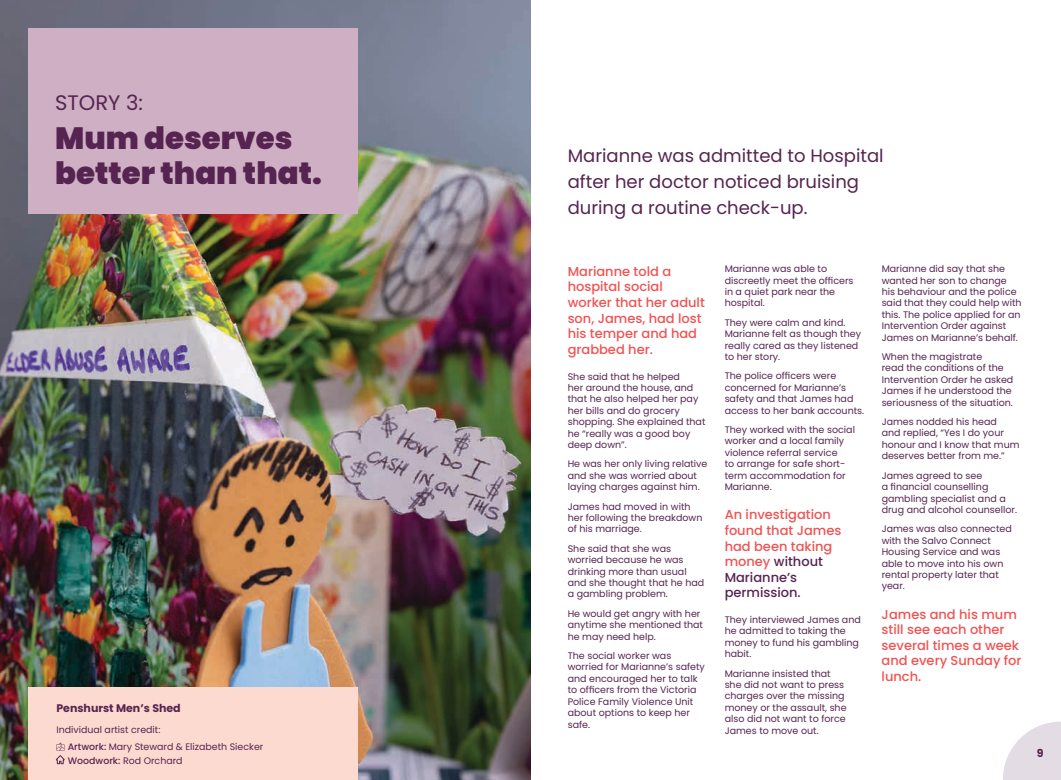
<style>
.page{position:relative;width:1061px;height:780px;background:#fff}
.page>*{position:absolute;margin:0;border:0;box-sizing:border-box;transform-origin:0 0}
.t1{font:900 30.7px/35px "Poppins";color:#562450}
.t2{font:21px "Poppins";color:#562450}
.t3{font:18px/26px "Poppins";color:#562450}
.t4{font:500 13px/15.6px "Poppins";color:#f05353}
.t5{font:700 11px "Poppins";color:#562450}
.t6{font:9.5px/11.4px "Poppins";color:#562450}
.t7{font:9.4px/17px "Poppins";color:#562450}
.s1{font-weight:500}
.s2{color:#562450}
</style>
<div class="page">
<img style="left:0;top:0;width:530px;height:780px">
<div style="left:28px;top:28px;width:329px;height:186px;background:#cfafc4"></div>
<svg style="left:1003px;top:721px;width:57px;height:59px"></svg>
<div style="left:28px;top:687px;width:329px;height:92px;background:#fddad0"></div>
<svg style="left:56px;top:742px;width:8px;height:22px"></svg>
<h2 class="t2" style="left:55px;top:91px;width:89px">STORY 3:</h2>
<h1 class="t1" style="left:55px;top:121px;width:268px">Mum deserves better than that.</h1>
<p class="t5" style="left:56px;top:702px;width:126px">Penshurst Men’s Shed</p>
<p class="t7" style="left:68px;top:721px;width:197px;text-indent:-11px">Individual artist credit:<br><span class="s1">Artwork:</span> Mary Steward &amp; Elizabeth Siecker</p>
<p class="t7" style="left:68px;top:752px;width:116px"><span class="s1">Woodwork:</span> Rod Orchard</p>
<h3 class="t3" style="left:567px;top:143px;width:317px">Marianne was admitted to Hospital after her doctor noticed bruising during a routine check-up.</h3>
<h3 class="t4" style="left:567px;top:263px;width:139px">Marianne told a hospital social worker that her adult son, James, had lost his temper and had grabbed her.</h3>
<p class="t6" style="left:567px;top:370px;width:139px">She said that he helped<br>her around the house, and that he also helped her pay her bills and do grocery shopping. She explained that he “really was a good boy deep down”.</p>
<p class="t6" style="left:567px;top:458px;width:141px">He was her only living relative and she was worried about laying charges against him.</p>
<p class="t6" style="left:567px;top:500px;width:136px">James had moved in with her following the breakdown of his marriage.</p>
<p class="t6" style="left:567px;top:542px;width:138px">She said that she was worried because he was drinking more than usual and she thought that he had a gambling problem.</p>
<p class="t6" style="left:567px;top:607px;width:137px">He would get angry with her anytime she mentioned that he may need help.</p>
<p class="t6" style="left:567px;top:650px;width:139px">The social worker was worried for Marianne’s safety and encouraged her to talk to officers from the Victoria<br>Police Family Violence Unit about options to keep her safe.</p>
<p class="t6" style="left:724px;top:263px;width:130px">Marianne was able to discreetly meet the officers in a quiet park near the hospital.</p>
<p class="t6" style="left:724px;top:317px;width:138px">They were calm and kind.<br>Marianne felt as though they really cared as they listened to her story.</p>
<p class="t6" style="left:724px;top:370px;width:141px">The police officers were concerned for Marianne’s safety and that James had access to her bank accounts.</p>
<p class="t6" style="left:724px;top:424px;width:132px">They worked with the social worker and a local family violence referral service<br>to arrange for safe short&shy;term accommodation for<br>Marianne.</p>
<h3 class="t4" style="left:724px;top:507px;width:118px">An investigation found that James had been taking money <span class="s2">without<br>Marianne’s permission.</span></h3>
<p class="t6" style="left:724px;top:614px;width:138px">They interviewed James and he admitted to taking the money to fund his gambling habit.</p>
<p class="t6" style="left:724px;top:667px;width:123px">Marianne insisted that she did not want to press charges over the missing money or the assault, she also did not want to force<br>James to move out.</p>
<p class="t6" style="left:881px;top:263px;width:141px">Marianne did say that she wanted her son to change his behaviour and the police said that they could help with this. The police applied for an<br>Intervention Order against<br>James on Marianne’s behalf.</p>
<p class="t6" style="left:881px;top:351px;width:133px">When the magistrate<br>read the conditions of the<br>Intervention Order he asked<br>James if he understood the seriousness of the situation.</p>
<p class="t6" style="left:881px;top:416px;width:139px">James nodded his head<br>and replied, “Yes I do your honour and I know that mum deserves better from me.”</p>
<p class="t6" style="left:881px;top:469px;width:137px">James agreed to see<br>a financial counselling gambling specialist and a drug and alcohol counsellor.</p>
<p class="t6" style="left:881px;top:523px;width:132px">James was also connected with the Salvo Connect<br>Housing Service and was able to move into his own rental property later that year.</p>
<h3 class="t4" style="left:881px;top:606px;width:141px">James and his mum still see each other several times a week and every Sunday for lunch.</h3>
<p class="t5" style="left:1036px;top:746px;width:8px">9</p>
</div>
